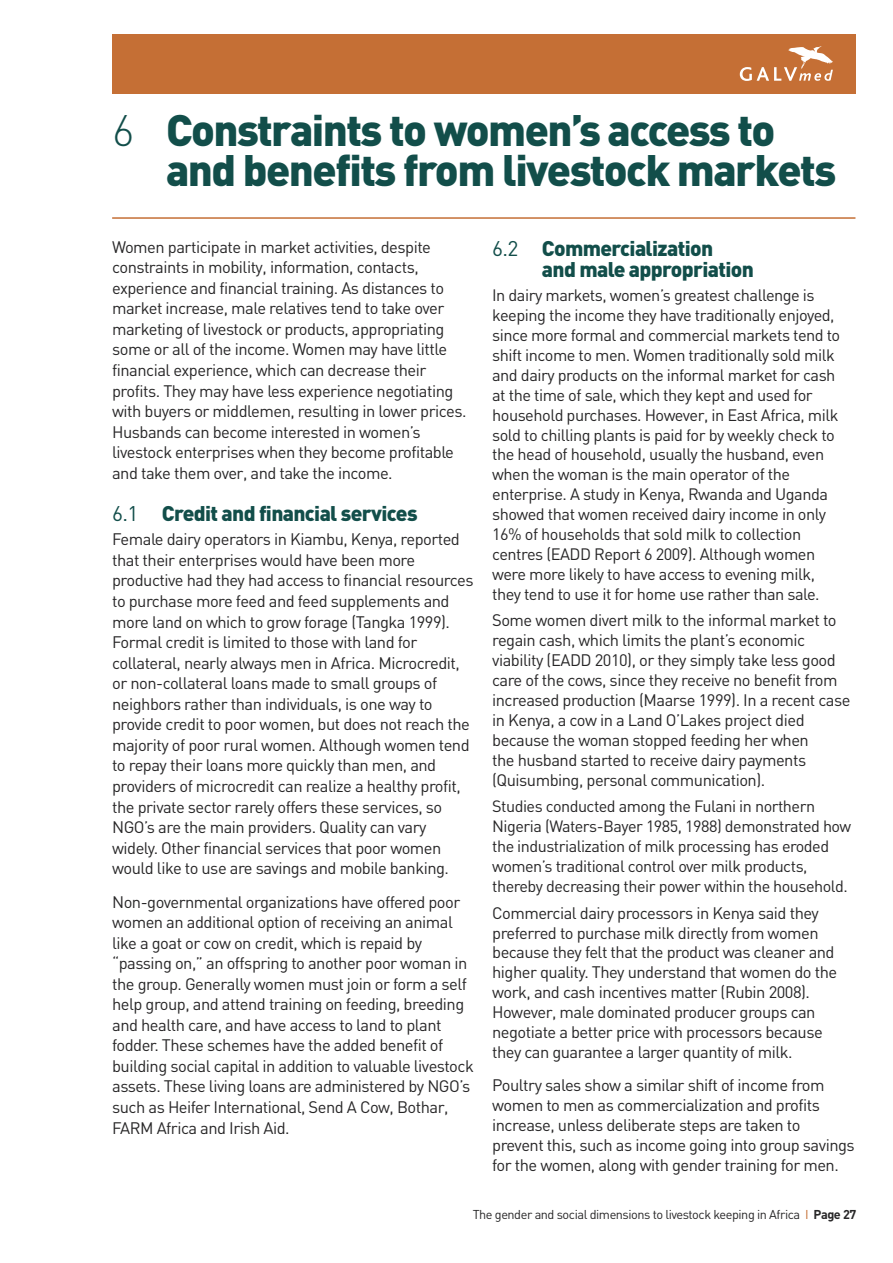
<style>
.page{position:relative;width:893px;height:1263px;background:#fff}
.page>*{position:absolute;margin:0;border:0;box-sizing:border-box;transform-origin:0 0}
.t1{font:900 43.5px/40.5px "DIN";letter-spacing:-.035em;color:#124e4a}
.t2{font:900 21px/20.5px "DIN";letter-spacing:-.03em;color:#124e4a}
.t3{font:16.5px/20.5px "DIN";letter-spacing:-.03em;color:#272627}
.t4{font:16.35px/20px "DIN";letter-spacing:-.03em;color:#272627}
.t5{font:16.2px/20px "DIN";letter-spacing:-.03em;color:#272627}
.t6{font:12.75px "DIN";letter-spacing:-.035em;color:#272627}
.s1{font-weight:300}
.s2{font-weight:400}
.s3{color:#c56f35}
.s4{font-weight:700}
</style>
<div class="page">
<div style="left:112px;top:34px;width:744px;height:60px;background:#c56f35"></div>
<svg style="left:740px;top:46px;width:93px;height:35px"></svg>
<hr style="left:112px;top:217px;width:743px;height:2px;background:#c56f35">
<h1 class="t1" style="left:166px;top:108px;width:672px;text-indent:-54px"><span class="s1">6</span> Constraints to women’s access to and benefits from livestock markets</h1>
<p class="t3" style="left:112px;top:236px;width:356px">Women participate in market activities, despite constraints in mobility, information, contacts, experience and financial training. As distances to market increase, male relatives tend to take over marketing of livestock or products, appropriating some or all of the income. Women may have little financial experience, which can decrease their profits. They may have less experience negotiating with buyers or middlemen, resulting in lower prices.<br>Husbands can become interested in women’s livestock enterprises when they become profitable and take them over, and take the income.</p>
<p class="t2" style="left:112px;top:502px;width:307px"><span class="s2">6.1</span> Credit and financial services</p>
<p class="t3" style="left:112px;top:529px;width:363px">Female dairy operators in Kiambu, Kenya, reported that their enterprises would have been more productive had they had access to financial resources to purchase more feed and feed supplements and more land on which to grow forage (Tangka 1999).<br>Formal credit is limited to those with land for collateral, nearly always men in Africa. Microcredit, or non-collateral loans made to small groups of neighbors rather than individuals, is one way to provide credit to poor women, but does not reach the majority of poor rural women. Although women tend to repay their loans more quickly than men, and providers of microcredit can realize a healthy profit, the private sector rarely offers these services, so NGO’s are the main providers. Quality can vary widely. Other financial services that poor women would like to use are savings and mobile banking.</p>
<p class="t3" style="left:112px;top:891px;width:363px">Non-governmental organizations have offered poor women an additional option of receiving an animal like a goat or cow on credit, which is repaid by “passing on,” an offspring to another poor woman in the group. Generally women must join or form a self help group, and attend training on feeding, breeding and health care, and have access to land to plant fodder. These schemes have the added benefit of building social capital in addition to valuable livestock assets. These living loans are administered by NGO’s such as Heifer International, Send A Cow, Bothar, FARM Africa and Irish Aid.</p>
<p class="t2" style="left:542px;top:238px;width:213px;text-indent:-50px"><span class="s2">6.2</span> Commercialization<br>and male appropriation</p>
<p class="t4" style="left:492px;top:284px;width:350px">In dairy markets, women’s greatest challenge is keeping the income they have traditionally enjoyed, since more formal and commercial markets tend to shift income to men. Women traditionally sold milk and dairy products on the informal market for cash at the time of sale, which they kept and used for household purchases. However, in East Africa, milk sold to chilling plants is paid for by weekly check to the head of household, usually the husband, even when the woman is the main operator of the enterprise. A study in Kenya, Rwanda and Uganda showed that women received dairy income in only 16% of households that sold milk to collection centres (EADD Report 6 2009). Although women were more likely to have access to evening milk, they tend to use it for home use rather than sale.</p>
<p class="t3" style="left:492px;top:610px;width:360px;line-height:20px">Some women divert milk to the informal market to regain cash, which limits the plant’s economic viability (EADD 2010), or they simply take less good care of the cows, since they receive no benefit from increased production (Maarse 1999). In a recent case in Kenya, a cow in a Land O’Lakes project died because the woman stopped feeding her when<br>the husband started to receive dairy payments (Quisumbing, personal communication).</p>
<p class="t5" style="left:492px;top:796px;width:361px">Studies conducted among the Fulani in northern Nigeria (Waters-Bayer 1985, 1988) demonstrated how the industrialization of milk processing has eroded women’s traditional control over milk products, thereby decreasing their power within the household.</p>
<p class="t3" style="left:492px;top:902px;width:346px;line-height:20px">Commercial dairy processors in Kenya said they preferred to purchase milk directly from women because they felt that the product was cleaner and higher quality. They understand that women do the work, and cash incentives matter (Rubin 2008).<br>However, male dominated producer groups can negotiate a better price with processors because they can guarantee a larger quantity of milk.</p>
<p class="t3" style="left:492px;top:1074px;width:364px;line-height:20px">Poultry sales show a similar shift of income from women to men as commercialization and profits increase, unless deliberate steps are taken to prevent this, such as income going into group savings for the women, along with gender training for men.</p>
<p class="t6" style="left:473px;top:1206px;width:385px">The gender and social dimensions to livestock keeping in Africa <span class="s3">I</span> <span class="s4">Page 27</span></p>
</div>
